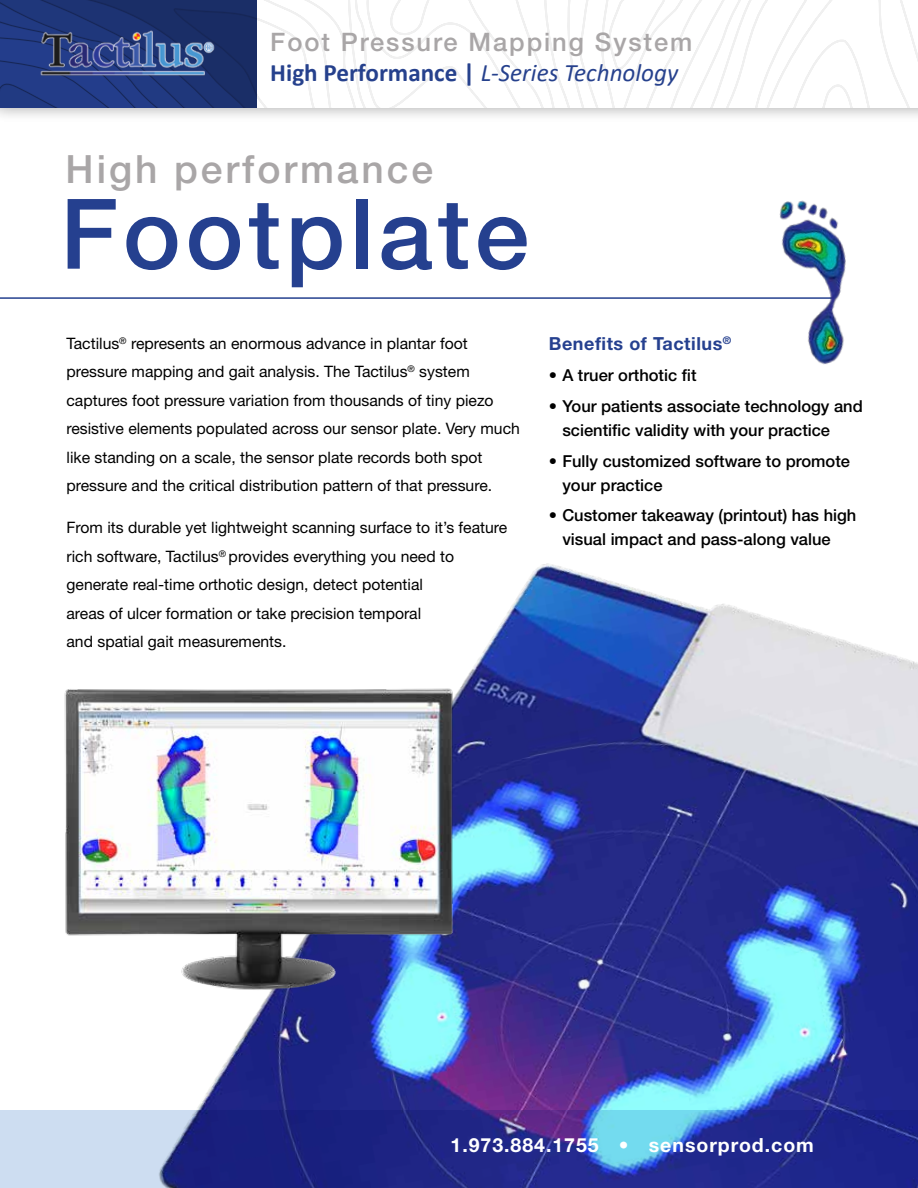
<style>
.page{position:relative;width:918px;height:1188px;background:#fff}
.page>*{position:absolute;margin:0;border:0;box-sizing:border-box;transform-origin:0 0}
.t1{font:500 97.5px "Helvetica Neue LT Std";letter-spacing:.05em;color:#25408f}
.t2{font:500 39px "Helvetica Neue LT Std";letter-spacing:.075em;color:#a9a6a7}
.t3{font:500 25.5px "Helvetica Neue LT Std";letter-spacing:.075em;color:#a9a6a7}
.t4{font:italic 25.2px "Calibri";color:#26418d}
.t5{font:700 19.5px "Helvetica Neue LT Std";letter-spacing:.05em;color:#fff}
.t6{font:700 18px "Helvetica Neue LT Std";letter-spacing:.03em;color:#25408f}
.t7{font:500 16.5px/24px "Helvetica Neue LT Std";color:#000}
.t8{font:15.75px/28.5px "Helvetica Neue LT Std";color:#000}
.s1{font-weight:700;font-style:normal}
</style>
<div class="page">
<div style="left:0;top:0;width:918px;height:124px;background:#000;opacity:.35"></div>
<svg style="left:256px;top:0;width:662px;height:108px"></svg>
<img style="left:197px;top:563px;width:721px;height:547px">
<hr style="left:0;top:297px;width:833px;height:2px;background:#25408f">
<img style="left:64px;top:671px;width:408px;height:340px">
<svg style="left:0;top:0;width:256px;height:108px;background:#1d3475"></svg>
<svg style="left:0;top:1110px;width:918px;height:78px;background:#4957a4"></svg>
<img style="left:38px;top:29px;width:181px;height:50px">
<img style="left:743px;top:200px;width:103px;height:165px">
<h3 class="t3" style="left:270px;top:27px;width:424px">Foot Pressure Mapping System</h3>
<h3 class="t4" style="left:270px;top:55px;width:409px"><span class="s1">High Performance |</span> L-Series Technology</h3>
<h2 class="t2" style="left:66px;top:146px;width:369px">High performance</h2>
<h1 class="t1" style="left:60px;top:176px;width:470px">Footplate</h1>
<p class="t8" style="left:67px;top:329px;width:455px">Tactilus<sup>®</sup> represents an enormous advance in plantar foot pressure mapping and gait analysis. The Tactilus<sup>®</sup> system captures foot pressure variation from thousands of tiny piezo resistive elements populated across our sensor plate. Very much like standing on a scale, the sensor plate records both spot pressure and the critical distribution pattern of that pressure.</p>
<p class="t8" style="left:67px;top:513px;width:442px">From its durable yet lightweight scanning surface to it’s feature rich software, Tactilus<sup>®</sup> provides everything you need to generate real-time orthotic design, detect potential<br>areas of ulcer formation or take precision temporal<br>and spatial gait measurements.</p>
<p class="t6" style="left:549px;top:333px;width:184px">Benefits of Tactilus<sup>®</sup></p>
<p class="t7" style="left:549px;top:363px;width:149px">• A truer orthotic fit</p>
<p class="t7" style="left:562px;top:394px;width:302px;text-indent:-13px">• Your patients associate technology and scientific validity with your practice</p>
<p class="t7" style="left:562px;top:449px;width:289px;text-indent:-13px">• Fully customized software to promote your practice</p>
<p class="t7" style="left:562px;top:503px;width:296px;text-indent:-13px">• Customer takeaway (printout) has high visual impact and pass-along value</p>
<p class="t5" style="left:451px;top:1133px;width:365px">1.973.884.1755 • sensorprod.com</p>
</div>
